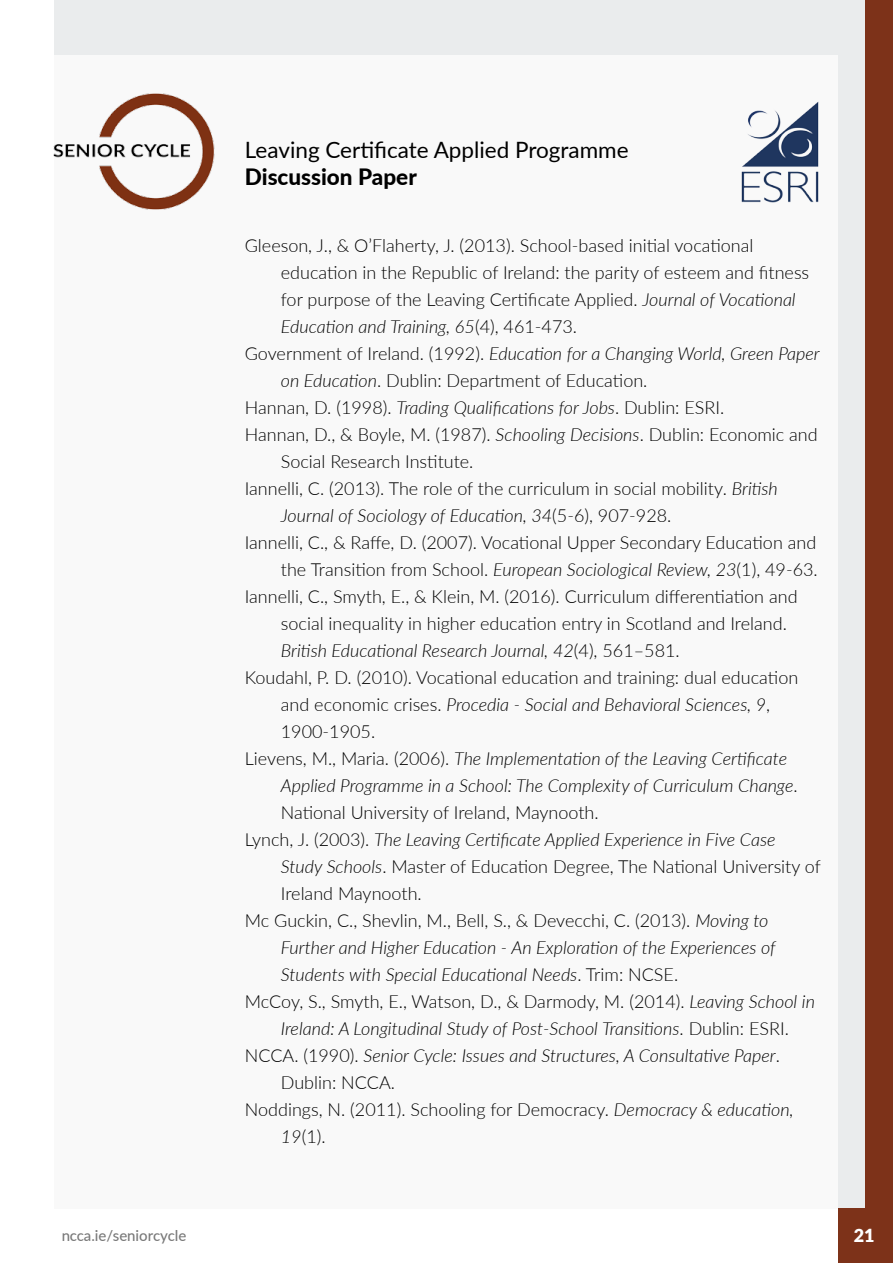
<style>
.page{position:relative;width:893px;height:1263px;background:#fff}
.page>*{position:absolute;margin:0;border:0;box-sizing:border-box;transform-origin:0 0}
.t1{font:22.5px "Lato";color:#000}
.t2{font:800 22.5px "Lato";color:#000}
.t3{font:300 18px "Lato";color:#000}
.t4{font:italic 300 18px "Lato";color:#000}
.t5{font:900 18px "Lato";color:#fff}
.t6{font:500 15px "Lato";color:#000}
.s1{font-style:italic}
.s2{font-style:normal}
</style>
<div class="page">
<div style="left:54px;top:0;width:812px;height:1209px;background:#eaeced"></div>
<div style="left:34px;top:55px;width:804px;height:1161px;background:#fff"></div>
<div style="left:866px;top:0;width:27px;height:1263px;background:#7d3219"></div>
<div style="left:838px;top:1209px;width:55px;height:54px;background:#7d3219"></div>
<img style="left:53px;top:93px;width:162px;height:117px">
<img style="left:741px;top:101px;width:78px;height:102px">
<p class="t6" style="left:61px;top:1224px;width:127px">ncca.ie/seniorcycle</p>
<p class="t1" style="left:245px;top:134px;width:385px">Leaving Certificate Applied Programme</p>
<p class="t2" style="left:245px;top:160px;width:173px">Discussion Paper</p>
<p class="t3" style="left:245px;top:233px;width:510px">Gleeson, J., &amp; O’Flaherty, J. (2013). School-based initial vocational</p>
<p class="t3" style="left:281px;top:260px;width:530px">education in the Republic of Ireland: the parity of esteem and fitness</p>
<p class="t3" style="left:281px;top:287px;width:516px">for purpose of the Leaving Certificate Applied. <span class="s1">Journal of Vocational</span></p>
<p class="t4" style="left:281px;top:314px;width:298px">Education and Training, 65<span class="s2">(4), 461-473.</span></p>
<p class="t4" style="left:245px;top:341px;width:576px"><span class="s2">Government of Ireland. (1992).</span> Education for a Changing World, Green Paper</p>
<p class="t3" style="left:281px;top:368px;width:368px"><span class="s1">on Education</span>. Dublin: Department of Education.</p>
<p class="t3" style="left:245px;top:395px;width:481px">Hannan, D. (1998). <span class="s1">Trading Qualifications for Jobs</span>. Dublin: ESRI.</p>
<p class="t3" style="left:245px;top:422px;width:574px">Hannan, D., &amp; Boyle, M. (1987). <span class="s1">Schooling Decisions</span>. Dublin: Economic and</p>
<p class="t3" style="left:281px;top:449px;width:194px">Social Research Institute.</p>
<p class="t3" style="left:245px;top:476px;width:534px">Iannelli, C. (2013). The role of the curriculum in social mobility. <span class="s1">British</span></p>
<p class="t4" style="left:281px;top:503px;width:392px">Journal of Sociology of Education, 34<span class="s2">(5-6), 907-928.</span></p>
<p class="t3" style="left:245px;top:530px;width:573px">Iannelli, C., &amp; Raffe, D. (2007). Vocational Upper Secondary Education and</p>
<p class="t3" style="left:281px;top:557px;width:538px">the Transition from School. <span class="s1">European Sociological Review, 23</span>(1), 49-63.</p>
<p class="t3" style="left:245px;top:584px;width:554px">Iannelli, C., Smyth, E., &amp; Klein, M. (2016). Curriculum differentiation and</p>
<p class="t3" style="left:281px;top:611px;width:508px">social inequality in higher education entry in Scotland and Ireland.</p>
<p class="t4" style="left:281px;top:638px;width:400px">British Educational Research Journal, 42<span class="s2">(4), 561–581.</span></p>
<p class="t3" style="left:245px;top:665px;width:555px">Koudahl, P. D. (2010). Vocational education and training: dual education</p>
<p class="t4" style="left:281px;top:692px;width:491px"><span class="s2">and economic crises.</span> Procedia - Social and Behavioral Sciences, 9<span class="s2">,</span></p>
<p class="t3" style="left:281px;top:719px;width:96px">1900-1905.</p>
<p class="t4" style="left:245px;top:746px;width:544px"><span class="s2">Lievens, M., Maria. (2006).</span> The Implementation of the Leaving Certificate</p>
<p class="t4" style="left:281px;top:773px;width:518px">Applied Programme in a School: The Complexity of Curriculum Change<span class="s2">.</span></p>
<p class="t3" style="left:281px;top:800px;width:319px">National University of Ireland, Maynooth.</p>
<p class="t4" style="left:245px;top:827px;width:532px"><span class="s2">Lynch, J. (2003).</span> The Leaving Certificate Applied Experience in Five Case</p>
<p class="t3" style="left:281px;top:854px;width:542px"><span class="s1">Study Schools</span>. Master of Education Degree, The National University of</p>
<p class="t3" style="left:281px;top:881px;width:142px">Ireland Maynooth.</p>
<p class="t3" style="left:245px;top:908px;width:525px">Mc Guckin, C., Shevlin, M., Bell, S., &amp; Devecchi, C. (2013). <span class="s1">Moving to</span></p>
<p class="t4" style="left:281px;top:935px;width:496px">Further and Higher Education - An Exploration of the Experiences of</p>
<p class="t4" style="left:281px;top:962px;width:399px">Students with Special Educational Needs<span class="s2">. Trim: NCSE.</span></p>
<p class="t3" style="left:245px;top:989px;width:572px">McCoy, S., Smyth, E., Watson, D., &amp; Darmody, M. (2014). <span class="s1">Leaving School in</span></p>
<p class="t4" style="left:281px;top:1016px;width:510px">Ireland: A Longitudinal Study of Post-School Transitions<span class="s2">. Dublin: ESRI.</span></p>
<p class="t4" style="left:245px;top:1043px;width:537px"><span class="s2">NCCA. (1990).</span> Senior Cycle: Issues and Structures, A Consultative Paper<span class="s2">.</span></p>
<p class="t3" style="left:281px;top:1070px;width:116px">Dublin: NCCA.</p>
<p class="t3" style="left:245px;top:1097px;width:550px">Noddings, N. (2011). Schooling for Democracy. <span class="s1">Democracy &amp; education,</span></p>
<p class="t3" style="left:281px;top:1124px;width:46px"><span class="s1">19</span>(1).</p>
<p class="t5" style="left:854px;top:1222px;width:22px">21</p>
</div>
